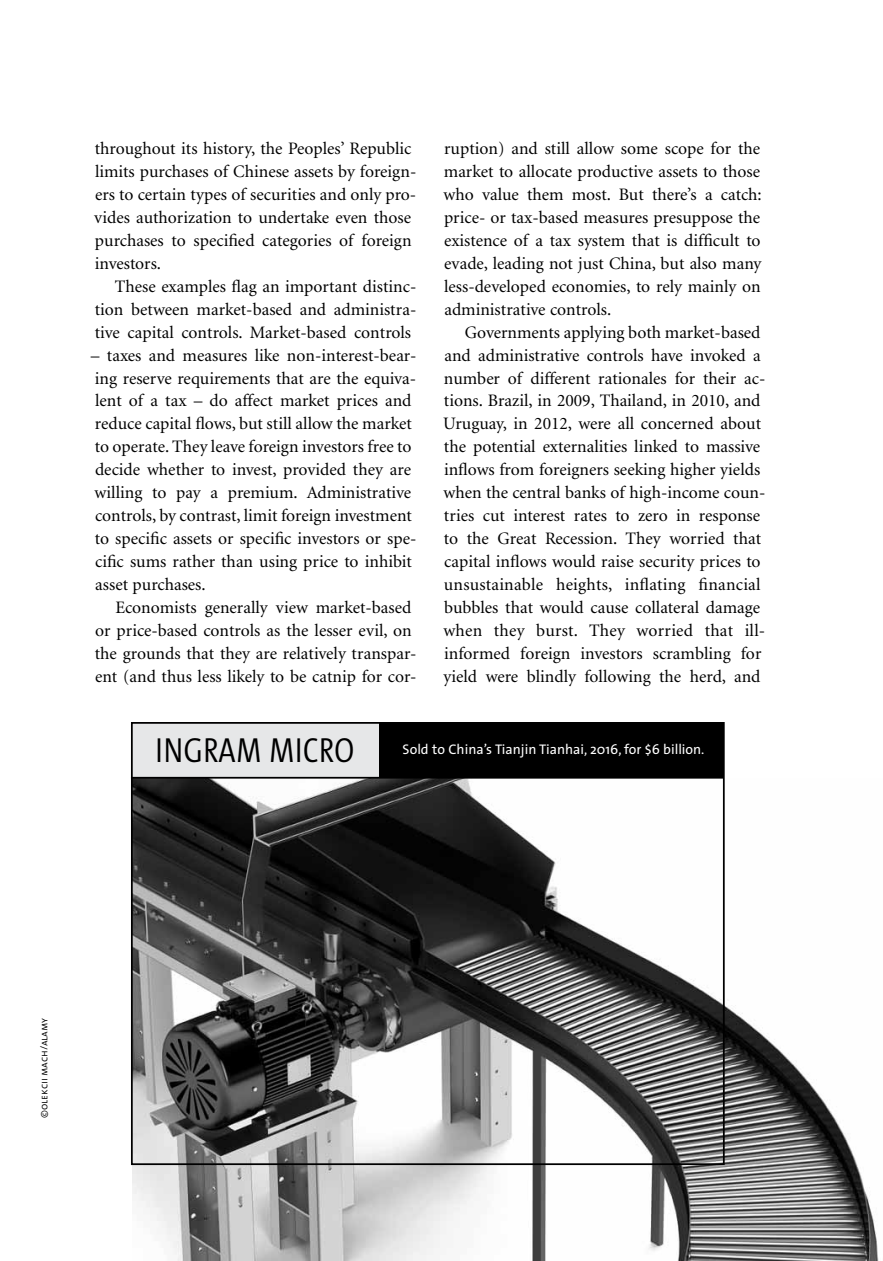
<style>
.page{position:relative;width:883px;height:1261px;background:#fff}
.page>*{position:absolute;margin:0;border:0;box-sizing:border-box;transform-origin:0 0}
.t1{font:300 35px "The Sans Cd OF4";letter-spacing:.02em;color:#000}
.t2{font:17.5px/22.9px "Minion";color:#000}
.t3{font:14px "The Sans";color:#fff}
.t4{font:10.5px "The Sans Semi Light Caps";color:#000}
</style>
<div class="page">
<img style="left:132px;top:778px;width:747px;height:482px">
<div style="left:377px;top:723px;width:346px;height:54px;background:#000"></div>
<div style="left:131px;top:721px;width:247px;height:56px;background:#e6e7e8"></div>
<div style="left:131px;top:721px;width:593px;height:443px;border:2px solid #000"></div>
<hr style="left:131px;top:776px;width:592px;height:2px;background:#000">
<p class="t2" style="left:94px;top:138px;width:323px">throughout its history, the Peoples’ Republic limits purchases of Chinese assets by foreign&shy;ers to certain types of securities and only pro&shy;vides authorization to undertake even those purchases to specified categories of foreign investors.</p>
<p class="t2" style="left:95px;top:275px;width:323px;text-align:justify;text-indent:20px">These examples flag an important distinc&shy;tion between market-based and administra&shy;tive capital controls. Market-based controls</p>
<p class="t2" style="left:91px;top:344px;width:327px">– taxes and measures like non-interest-bear&shy;ing reserve requirements that are the equiva&shy;lent of a tax – do affect market prices and reduce capital flows, but still allow the market to operate. They leave foreign investors free to decide whether to invest, provided they are willing to pay a premium. Administrative controls, by contrast, limit foreign investment to specific assets or specific investors or spe&shy;cific sums rather than using price to inhibit asset purchases.</p>
<p class="t2" style="left:95px;top:596px;width:323px;text-indent:21px">Economists generally view market-based or price-based controls as the lesser evil, on the grounds that they are relatively transpar&shy;ent (and thus less likely to be catnip for cor-</p>
<p class="t2" style="left:443px;top:138px;width:320px;text-align:justify">ruption) and still allow some scope for the market to allocate productive assets to those who value them most. But there’s a catch: price- or tax-based measures presuppose the existence of a tax system that is difficult to evade, leading not just China, but also many less-developed economies, to rely mainly on administrative controls.</p>
<p class="t2" style="left:443px;top:321px;width:323px;text-indent:22px">Governments applying both market-based and administrative controls have invoked a number of different rationales for their ac&shy;tions. Brazil, in 2009, Thailand, in 2010, and Uruguay, in 2012, were all concerned about the potential externalities linked to massive inflows from foreigners seeking higher yields when the central banks of high-income coun&shy;tries cut interest rates to zero in response to the Great Recession. They worried that capital inflows would raise security prices to unsustainable heights, inflating financial bubbles that would cause collateral damage when they burst. They worried that ill&shy;informed foreign investors scrambling for yield were blindly following the herd, and</p>
<h1 class="t1" style="left:155px;top:733px;width:200px">INGRAM MICRO</h1>
<p class="t3" style="left:402px;top:737px;width:303px">Sold to China’s Tianjin Tianhai, 2016, for $6 billion.</p>
<p class="t4" style="left:35px;top:1117px;width:102px;rotate:-90deg">©olekcii mach/alamy</p>
</div>
